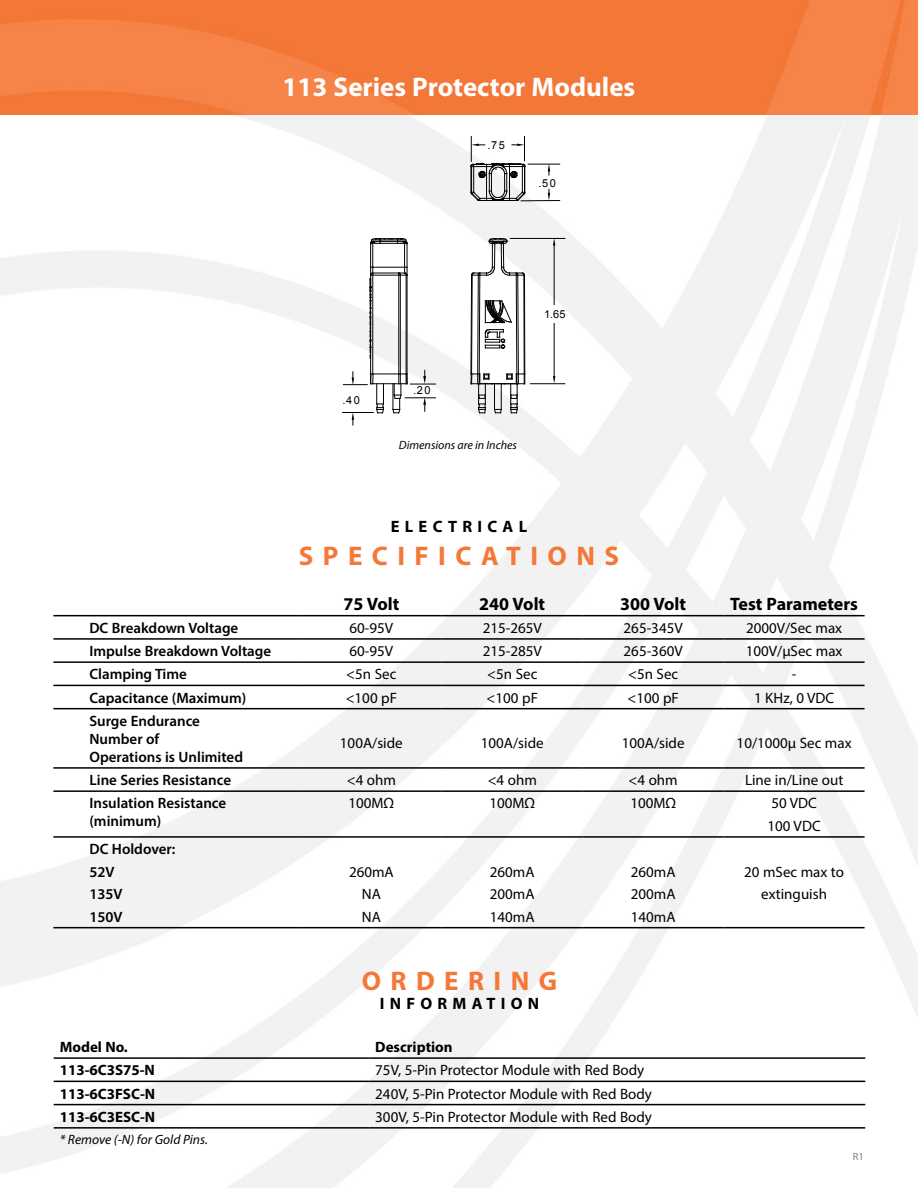
<style>
.page{position:relative;width:918px;height:1188px;background:#fff}
.page>*{position:absolute;margin:0;border:0;box-sizing:border-box;transform-origin:0 0}
.t1{font:700 27px "Myriad Pro";color:#fff}
.t2{font:700 27px "Myriad Pro";letter-spacing:.35em;color:#f47837}
.t3{font:700 18px "Myriad Pro";color:#000}
.t4{font:700 16.5px "Myriad Pro";letter-spacing:.32em;color:#000}
.t5{font:15px/22.5px "Myriad Pro";color:#000;text-align:center}
.t6{font:600 15px/18px "Myriad Pro";color:#000}
.t7{font:700 15px "Myriad Pro";color:#000}
.t8{font:italic 13.5px "Myriad Pro";color:#000}
.t9{font:italic 12px "Myriad Pro";color:#000}
.t10{font:10.95px "Arial";letter-spacing:.14em;color:#010101}
.t11{font:10.5px "Myriad Pro";color:#7e8083}
</style>
<div class="page">
<img style="left:0;top:114px;width:918px;height:1074px">
<img style="left:0;top:0;width:918px;height:114px">
<hr style="left:54px;top:1057px;width:315px;height:2px;background:#000">
<hr style="left:369px;top:1057px;width:496px;height:2px;background:#000">
<hr style="left:54px;top:1081px;width:315px;height:1px;background:#000">
<hr style="left:369px;top:1081px;width:496px;height:1px;background:#000">
<hr style="left:54px;top:1104px;width:315px;height:1px;background:#000">
<hr style="left:369px;top:1104px;width:496px;height:1px;background:#000">
<hr style="left:54px;top:1127px;width:315px;height:2px;background:#000">
<hr style="left:369px;top:1127px;width:496px;height:2px;background:#000">
<hr style="left:53px;top:638px;width:248px;height:2px;background:#000">
<hr style="left:301px;top:638px;width:141px;height:2px;background:#000">
<hr style="left:442px;top:638px;width:141px;height:2px;background:#000">
<hr style="left:583px;top:638px;width:141px;height:2px;background:#000">
<hr style="left:724px;top:638px;width:141px;height:2px;background:#000">
<hr style="left:53px;top:661px;width:248px;height:2px;background:#000">
<hr style="left:301px;top:661px;width:141px;height:2px;background:#000">
<hr style="left:442px;top:661px;width:141px;height:2px;background:#000">
<hr style="left:583px;top:661px;width:141px;height:2px;background:#000">
<hr style="left:724px;top:661px;width:141px;height:2px;background:#000">
<hr style="left:53px;top:685px;width:248px;height:1px;background:#000">
<hr style="left:301px;top:685px;width:141px;height:1px;background:#000">
<hr style="left:442px;top:685px;width:141px;height:1px;background:#000">
<hr style="left:583px;top:685px;width:141px;height:1px;background:#000">
<hr style="left:724px;top:685px;width:141px;height:1px;background:#000">
<hr style="left:53px;top:708px;width:248px;height:1px;background:#000">
<hr style="left:301px;top:708px;width:141px;height:1px;background:#000">
<hr style="left:442px;top:708px;width:141px;height:1px;background:#000">
<hr style="left:583px;top:708px;width:141px;height:1px;background:#000">
<hr style="left:724px;top:708px;width:141px;height:1px;background:#000">
<hr style="left:53px;top:767px;width:248px;height:2px;background:#000">
<hr style="left:301px;top:767px;width:141px;height:2px;background:#000">
<hr style="left:442px;top:767px;width:141px;height:2px;background:#000">
<hr style="left:583px;top:767px;width:141px;height:2px;background:#000">
<hr style="left:724px;top:767px;width:141px;height:2px;background:#000">
<hr style="left:53px;top:790px;width:248px;height:2px;background:#000">
<hr style="left:301px;top:790px;width:141px;height:2px;background:#000">
<hr style="left:442px;top:790px;width:141px;height:2px;background:#000">
<hr style="left:583px;top:790px;width:141px;height:2px;background:#000">
<hr style="left:724px;top:790px;width:141px;height:2px;background:#000">
<hr style="left:53px;top:836px;width:248px;height:2px;background:#000">
<hr style="left:301px;top:836px;width:141px;height:2px;background:#000">
<hr style="left:442px;top:836px;width:141px;height:2px;background:#000">
<hr style="left:583px;top:836px;width:141px;height:2px;background:#000">
<hr style="left:724px;top:836px;width:141px;height:2px;background:#000">
<hr style="left:53px;top:927px;width:248px;height:1px;background:#000">
<hr style="left:301px;top:927px;width:141px;height:1px;background:#000">
<hr style="left:442px;top:927px;width:141px;height:1px;background:#000">
<hr style="left:583px;top:927px;width:141px;height:1px;background:#000">
<hr style="left:724px;top:927px;width:141px;height:1px;background:#000">
<hr style="left:53px;top:615px;width:248px;height:1px;background:#000">
<hr style="left:301px;top:615px;width:141px;height:1px;background:#000">
<hr style="left:442px;top:615px;width:141px;height:1px;background:#000">
<hr style="left:583px;top:615px;width:141px;height:1px;background:#000">
<hr style="left:724px;top:615px;width:141px;height:1px;background:#000">
<hr style="left:342px;top:412px;width:31px;height:1px;background:#010101">
<hr style="left:510px;top:238px;width:55px;height:1px;background:#010101">
<hr style="left:530px;top:383px;width:35px;height:1px;background:#010101">
<hr style="left:554px;top:245px;width:1px;height:60px;background:#010101">
<hr style="left:554px;top:323px;width:1px;height:54px;background:#010101">
<svg style="left:553px;top:238px;width:2px;height:7px"></svg>
<svg style="left:553px;top:376px;width:2px;height:7px"></svg>
<hr style="left:528px;top:164px;width:32px;height:1px;background:#010101">
<hr style="left:521px;top:200px;width:39px;height:1px;background:#010101">
<svg style="left:548px;top:164px;width:2px;height:11px"></svg>
<svg style="left:548px;top:189px;width:2px;height:12px"></svg>
<hr style="left:407px;top:275px;width:1px;height:99px;background:#010101">
<hr style="left:370px;top:275px;width:1px;height:99px;background:#010101">
<hr style="left:406px;top:275px;width:1px;height:99px;background:#010101">
<hr style="left:400px;top:275px;width:1px;height:99px;background:#010101">
<hr style="left:398px;top:275px;width:1px;height:99px;background:#010101">
<hr style="left:372px;top:275px;width:1px;height:99px;background:#010101">
<svg style="left:343px;top:370px;width:92px;height:55px"></svg>
<svg style="left:370px;top:238px;width:38px;height:121px"></svg>
<svg style="left:470px;top:238px;width:55px;height:176px"></svg>
<svg style="left:470px;top:137px;width:55px;height:64px"></svg>
<h1 class="t1" style="left:283px;top:69px;width:354px">113 Series Protector Modules</h1>
<p class="t10" style="left:487px;top:137px;width:19px">.75</p>
<p class="t10" style="left:539px;top:176px;width:19px">.50</p>
<p class="t10" style="left:342px;top:393px;width:19px">.40</p>
<p class="t10" style="left:413px;top:383px;width:19px">.20</p>
<p class="t9" style="left:399px;top:438px;width:120px">Dimensions are in Inches</p>
<p class="t10" style="left:544px;top:307px;width:23px">1.65</p>
<p class="t4" style="left:391px;top:516px;width:138px">electri ca l</p>
<h1 class="t2" style="left:299px;top:538px;width:23px">SPEC</h1>
<h1 class="t2" style="left:398px;top:538px;width:221px">IFICATIONS</h1>
<p class="t3" style="left:343px;top:592px;width:57px">75 Volt</p>
<p class="t3" style="left:479px;top:592px;width:67px">240 Volt</p>
<p class="t3" style="left:620px;top:592px;width:67px">300 Volt</p>
<p class="t3" style="left:730px;top:592px;width:129px">Test Parameters</p>
<p class="t6" style="left:89px;top:619px;width:150px">DC Breakdown Voltage</p>
<p class="t5" style="left:349px;top:616px;width:45px">60-95V</p>
<p class="t5" style="left:483px;top:616px;width:61px">215-265V</p>
<p class="t5" style="left:624px;top:616px;width:61px">265-345V</p>
<p class="t5" style="left:746px;top:616px;width:98px">2000V/Sec max</p>
<p class="t6" style="left:89px;top:642px;width:183px">Impulse Breakdown Voltage</p>
<p class="t5" style="left:349px;top:640px;width:45px">60-95V</p>
<p class="t5" style="left:483px;top:640px;width:61px">215-285V</p>
<p class="t5" style="left:624px;top:640px;width:61px">265-360V</p>
<p class="t5" style="left:746px;top:640px;width:98px">100V/µSec max</p>
<p class="t6" style="left:89px;top:665px;width:99px">Clamping Time</p>
<p class="t5" style="left:346px;top:663px;width:52px">&lt;5n Sec</p>
<p class="t5" style="left:487px;top:663px;width:52px">&lt;5n Sec</p>
<p class="t5" style="left:628px;top:663px;width:52px">&lt;5n Sec</p>
<p class="t5" style="left:792px;top:663px;width:6px">-</p>
<p class="t6" style="left:89px;top:688px;width:158px">Capacitance (Maximum)</p>
<p class="t5" style="left:346px;top:686px;width:53px">&lt;100 pF</p>
<p class="t5" style="left:487px;top:686px;width:53px">&lt;100 pF</p>
<p class="t5" style="left:628px;top:686px;width:53px">&lt;100 pF</p>
<p class="t5" style="left:754px;top:686px;width:82px">1 KHz, 0 VDC</p>
<p class="t6" style="left:89px;top:712px;width:155px">Surge Endurance<br>Number of<br>Operations is Unlimited</p>
<p class="t5" style="left:340px;top:732px;width:64px">100A/side</p>
<p class="t5" style="left:481px;top:732px;width:64px">100A/side</p>
<p class="t5" style="left:622px;top:732px;width:64px">100A/side</p>
<p class="t5" style="left:737px;top:732px;width:117px">10/1000µ Sec max</p>
<p class="t6" style="left:89px;top:771px;width:143px">Line Series Resistance</p>
<p class="t5" style="left:347px;top:769px;width:51px">&lt;4 ohm</p>
<p class="t5" style="left:488px;top:769px;width:51px">&lt;4 ohm</p>
<p class="t5" style="left:629px;top:769px;width:51px">&lt;4 ohm</p>
<p class="t5" style="left:745px;top:769px;width:100px">Line in/Line out</p>
<p class="t6" style="left:89px;top:794px;width:138px">Insulation Resistance (minimum)</p>
<p class="t5" style="left:349px;top:792px;width:47px">100MΩ</p>
<p class="t5" style="left:489px;top:792px;width:47px">100MΩ</p>
<p class="t5" style="left:630px;top:792px;width:47px">100MΩ</p>
<p class="t5" style="left:768px;top:792px;width:55px;text-align:left">50 VDC<br>100 VDC</p>
<p class="t6" style="left:89px;top:838px;width:87px;line-height:22.5px">DC Holdover:<br>52V<br>135V<br>150V</p>
<p class="t5" style="left:349px;top:860px;width:46px">260mA<br>NA<br>NA</p>
<p class="t5" style="left:490px;top:860px;width:46px;text-align:justify">260mA 200mA 140mA</p>
<p class="t5" style="left:631px;top:860px;width:46px;text-align:justify">260mA 200mA 140mA</p>
<p class="t5" style="left:744px;top:860px;width:101px">20 mSec max to extinguish</p>
<h1 class="t2" style="left:362px;top:963px;width:26px">ORDER</h1>
<h1 class="t2" style="left:494px;top:963px;width:65px">ING</h1>
<p class="t4" style="left:380px;top:993px;width:57px">INFORM</p>
<p class="t4" style="left:472px;top:993px;width:69px">ATION</p>
<p class="t7" style="left:60px;top:1037px;width:70px">Model No.</p>
<p class="t7" style="left:375px;top:1037px;width:79px">Description</p>
<p class="t7" style="left:60px;top:1061px;width:97px">113-6C3S75-N</p>
<p class="t5" style="left:375px;top:1059px;width:271px">75V, 5-Pin Protector Module with Red Body</p>
<p class="t7" style="left:60px;top:1084px;width:97px">113-6C3FSC-N</p>
<p class="t5" style="left:375px;top:1082px;width:278px">240V, 5-Pin Protector Module with Red Body</p>
<p class="t7" style="left:60px;top:1107px;width:97px">113-6C3ESC-N</p>
<p class="t5" style="left:375px;top:1105px;width:278px">300V, 5-Pin Protector Module with Red Body</p>
<p class="t8" style="left:60px;top:1131px;width:150px">* Remove (-N) for Gold Pins.</p>
<p class="t11" style="left:853px;top:1150px;width:13px">R1</p>
</div>
